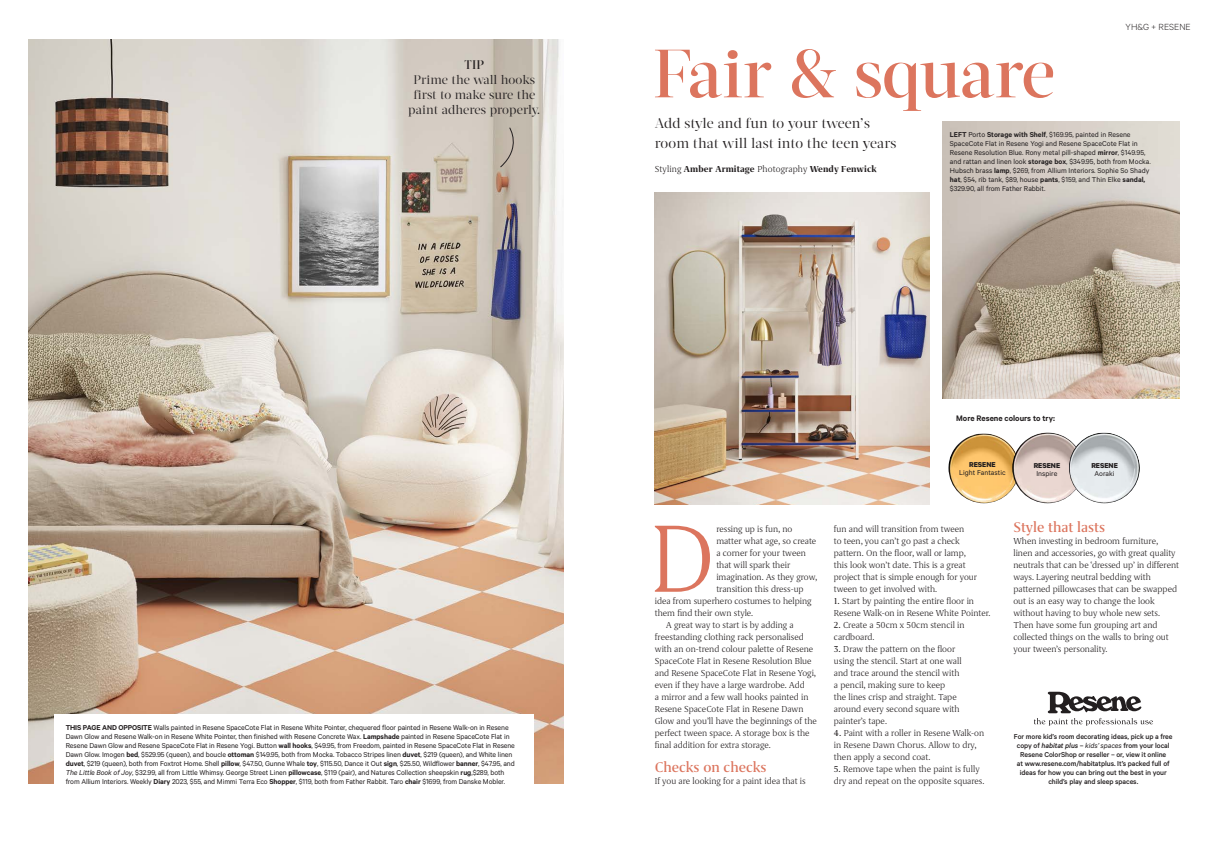
<style>
.page{position:relative;width:1219px;height:842px;background:#fff}
.page>*{position:absolute;margin:0;border:0;box-sizing:border-box;transform-origin:0 0}
.A-Body-drop_cap_2__l{font:300 110px "Grifo S";color:#dc755e}
.A-Heading_1{font:500 68px "Acta Display";letter-spacing:-.015em;color:#dc755e}
.A-Body-drop_cap_2__l-2{font:500 16px "Grifo S";color:#dc755e}
.t1{font:14px/20px "Acta Display";letter-spacing:.005em;color:#231f20}
.A-Style_tip{font:12.5px/15px "Acta Display";color:#231f20;text-align:center}
.A-Style_tip-2{font:500 12.5px "Acta Display";color:#231f20}
.A-Body-drop_cap_2__l-3{font:300 10px/12px "Grifo S";color:#231f20}
.A-Byline{font:700 10px "Grifo S";letter-spacing:.01em;color:#231f20}
.t2{font:300 10px "Calibre";color:#231f20}
.B-Body-Calibre-Sideb{font:600 9px "Calibre";color:#231f20}
.A-Caption{font:8px/9px "Calibre";letter-spacing:-.01em;color:#231f20}
.t3{font:500 8px/9px "Calibre";letter-spacing:-.01em;color:#231f20;text-align:center}
.Credit6_paint{font:8px "Calibre";color:#231f20}
.Credit6_paint-2{font:700 8px "Calibre";color:#231f20}
.s1{font-weight:600}
.s2{font-style:italic}
.s3{font-weight:300}
.s4{font-weight:400}
.s5{font-weight:400;font-style:italic}
</style>
<div class="page">
<img style="left:948px;top:432px;width:71px;height:71px;border-radius:35px">
<img style="left:28px;top:40px;width:535px;height:744px">
<img style="left:655px;top:192px;width:275px;height:313px">
<svg style="left:1034px;top:692px;width:119px;height:34px"></svg>
<div style="left:54px;top:714px;width:479px;height:79px;background:#fff"></div>
<img style="left:1012px;top:432px;width:71px;height:71px;border-radius:35px">
<img style="left:1069px;top:432px;width:71px;height:71px;border-radius:35px">
<img style="left:942px;top:122px;width:237px;height:276px">
<svg style="left:500px;top:127px;width:22px;height:41px"></svg>
<p class="A-Style_tip-2" style="left:465px;top:57px;width:21px">TIP</p>
<p class="A-Style_tip" style="left:408px;top:72px;width:134px">Prime the wall hooks first to make sure the paint adheres properly.</p>
<p class="A-Caption" style="left:66px;top:723px;width:451px"><span class="s1">THIS PAGE AND OPPOSITE</span> Walls painted in Resene SpaceCote Flat in Resene White Pointer, chequered floor painted in Resene Walk-on in Resene Dawn Glow and Resene Walk-on in Resene White Pointer, then finished with Resene Concrete Wax. <span class="s1">Lampshade</span> painted in Resene SpaceCote Flat in Resene Dawn Glow and Resene SpaceCote Flat in Resene Yogi. Button <span class="s1">wall hooks</span>, $49.95, from Freedom, painted in Resene SpaceCote Flat in Resene Dawn Glow. Imogen <span class="s1">bed</span>, $529.95 (queen), and boucle <span class="s1">ottoman</span> $149.95, both from Mocka. Tobacco Stripes linen <span class="s1">duvet</span>, $219 (queen), and White linen <span class="s1">duvet</span>, $219 (queen), both from Foxtrot Home. Shell <span class="s1">pillow</span>, $47.50, Gunne Whale <span class="s1">toy</span>, $115.50, Dance it Out <span class="s1">sign</span>, $25.50, Wildflower <span class="s1">banner</span>, $47.95, and <span class="s2">The Little Book of Joy</span>, $32.99, all from Little Whimsy. George Street Linen <span class="s1">pillowcase</span>, $119 (pair), and Natures Collection sheepskin <span class="s1">rug</span>,$289, both from Allium Interiors. Weekly <span class="s1">Diary</span> 2023, $55, and Mimmi Terra Eco <span class="s1">Shopper</span>, $119, both from Father Rabbit. Taro <span class="s1">chair</span> $1699, from Danske Mobler.</p>
<p class="A-Heading_1" style="left:653px;top:34px;width:404px">Fair &amp; square</p>
<p class="t2" style="left:1126px;top:21px;width:66px">YH&amp;G + RESENE</p>
<p class="t1" style="left:655px;top:113px;width:243px">Add style and fun to your tween’s room that will last into the teen years</p>
<p class="A-Byline" style="left:655px;top:164px;width:223px"><span class="s3">Styling</span> Amber Armitage <span class="s3">Photography</span> Wendy Fenwick</p>
<p class="A-Caption" style="left:950px;top:129px;width:202px"><span class="s1">LEFT</span> Porto <span class="s1">Storage with Shelf</span>, $169.95, painted in Resene SpaceCote Flat in Resene Yogi and Resene SpaceCote Flat in Resene Resolution Blue. Rony metal pill-shaped <span class="s1">mirror</span>, $149.95, and rattan and linen look <span class="s1">storage box</span>, $349.95, both from Mocka.<br>Hubsch brass <span class="s1">lamp</span>, $269, from Allium Interiors. Sophie So Shady <span class="s1">hat</span>, $54, rib tank, $89, house <span class="s1">pants</span>, $159, and Thin Elke <span class="s1">sandal, </span>$329.90, all from Father Rabbit.</p>
<p class="B-Body-Calibre-Sideb" style="left:956px;top:412px;width:100px">More Resene colours to try:</p>
<p class="Credit6_paint-2" style="left:969px;top:460px;width:28px">RESENE</p>
<p class="Credit6_paint" style="left:959px;top:468px;width:48px">Light Fantastic</p>
<p class="Credit6_paint-2" style="left:1034px;top:460px;width:28px">RESENE</p>
<p class="Credit6_paint" style="left:1036px;top:468px;width:22px">Inspire</p>
<p class="Credit6_paint-2" style="left:1091px;top:460px;width:28px">RESENE</p>
<p class="Credit6_paint" style="left:1095px;top:468px;width:21px">Aoraki</p>
<p class="A-Body-drop_cap_2__l" style="left:650px;top:498px;width:68px">D</p>
<p class="A-Body-drop_cap_2__l-3" style="left:716px;top:523px;width:78px">ressing up is fun, no</p>
<p class="A-Body-drop_cap_2__l-3" style="left:716px;top:535px;width:101px">matter what age, so create</p>
<p class="A-Body-drop_cap_2__l-3" style="left:716px;top:547px;width:91px">a corner for your tween</p>
<p class="A-Body-drop_cap_2__l-3" style="left:716px;top:559px;width:75px">that will spark their</p>
<p class="A-Body-drop_cap_2__l-3" style="left:716px;top:571px;width:102px">imagination. As they grow,</p>
<p class="A-Body-drop_cap_2__l-3" style="left:716px;top:583px;width:89px">transition this dress-up</p>
<p class="A-Body-drop_cap_2__l-3" style="left:655px;top:595px;width:158px">idea from superhero costumes to helping</p>
<p class="A-Body-drop_cap_2__l-3" style="left:655px;top:607px;width:100px">them find their own style.</p>
<p class="A-Body-drop_cap_2__l-3" style="left:655px;top:619px;width:163px;text-indent:11px">A great way to start is by adding a freestanding clothing rack personalised with an on-trend colour palette of Resene SpaceCote Flat in Resene Resolution Blue and Resene SpaceCote Flat in Resene Yogi, even if they have a large wardrobe. Add<br>a mirror and a few wall hooks painted in Resene SpaceCote Flat in Resene Dawn Glow and you’ll have the beginnings of the perfect tween space. A storage box is the final addition for extra storage.</p>
<p class="A-Body-drop_cap_2__l-2" style="left:655px;top:758px;width:113px">Checks on checks</p>
<p class="A-Body-drop_cap_2__l-3" style="left:655px;top:775px;width:152px">If you are looking for a paint idea that is</p>
<p class="A-Body-drop_cap_2__l-3" style="left:834px;top:523px;width:145px">fun and will transition from tween<br>to teen, you can’t go past a check pattern. On the floor, wall or lamp, this look won’t date. This is a great project that is simple enough for your tween to get involved with.</p>
<p class="A-Body-drop_cap_2__l-3" style="left:834px;top:595px;width:158px"><span class="s4">1.</span> Start by painting the entire floor in<br>Resene Walk-on in Resene White Pointer.</p>
<p class="A-Body-drop_cap_2__l-3" style="left:834px;top:619px;width:132px"><span class="s4">2.</span> Create a 50cm x 50cm stencil in cardboard.</p>
<p class="A-Body-drop_cap_2__l-3" style="left:834px;top:643px;width:129px"><span class="s4">3.</span> Draw the pattern on the floor using the stencil. Start at one wall and trace around the stencil with a pencil, making sure to keep<br>the lines crisp and straight. Tape around every second square with painter’s tape.</p>
<p class="A-Body-drop_cap_2__l-3" style="left:834px;top:727px;width:152px"><span class="s4">4.</span> Paint with a roller in Resene Walk-on in Resene Dawn Chorus. Allow to dry, then apply a second coat.</p>
<p class="A-Body-drop_cap_2__l-3" style="left:834px;top:763px;width:152px"><span class="s4">5.</span> Remove tape when the paint is fully dry and repeat on the opposite squares.</p>
<p class="A-Body-drop_cap_2__l-2" style="left:1013px;top:518px;width:93px">Style that lasts</p>
<p class="A-Body-drop_cap_2__l-3" style="left:1013px;top:535px;width:167px">When investing in bedroom furniture, linen and accessories, go with great quality neutrals that can be ‘dressed up’ in different ways. Layering neutral bedding with patterned pillowcases that can be swapped out is an easy way to change the look without having to buy whole new sets.<br>Then have some fun grouping art and collected things on the walls to bring out your tween’s personality.</p>
<p class="t3" style="left:1014px;top:732px;width:160px">For more kid’s room decorating ideas, pick up a free copy of <span class="s2">habitat plus</span> – <span class="s5">kids’ spaces</span> from your local Resene ColorShop or reseller – or, view it online<br>at www.resene.com/habitatplus. It’s packed full of ideas for how you can bring out the best in your child’s play and sleep spaces.</p>
</div>
